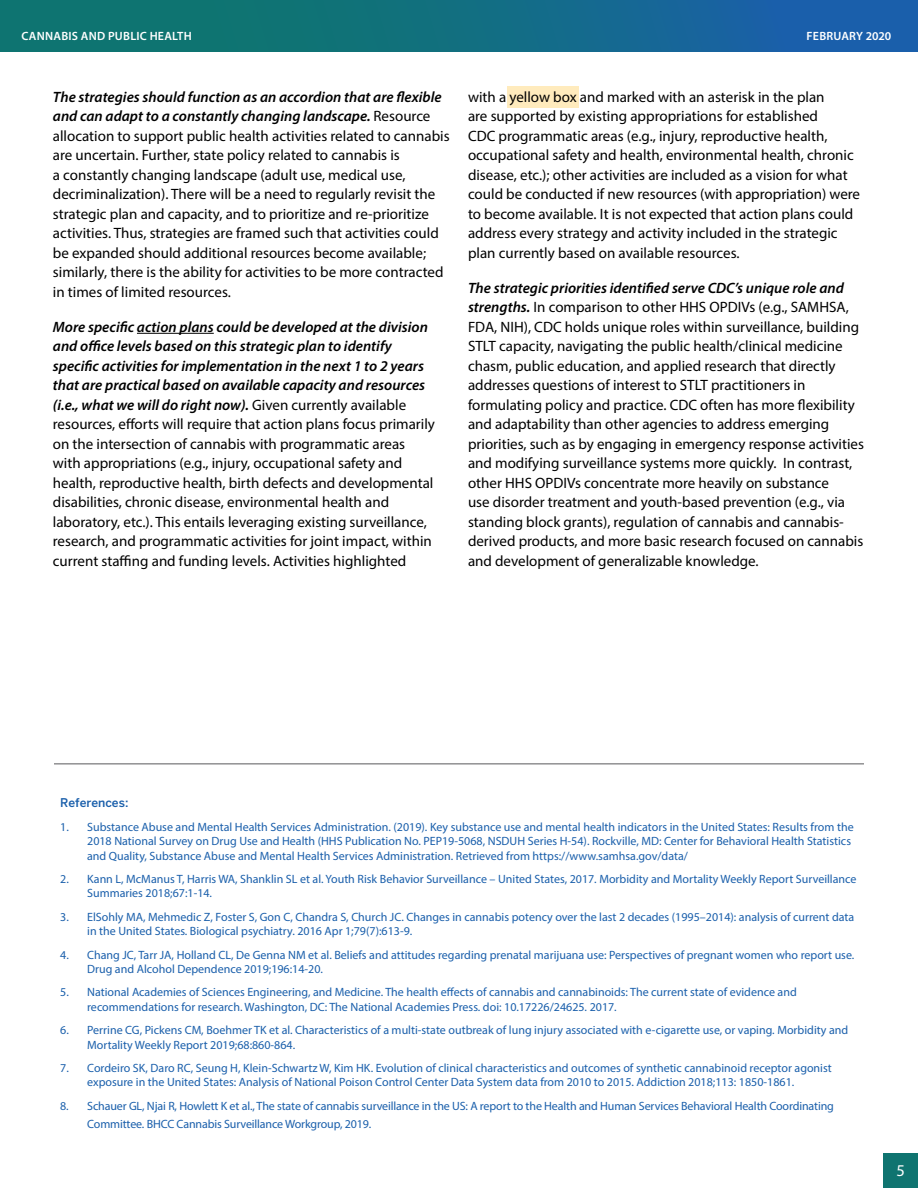
<style>
.page{position:relative;width:918px;height:1188px;background:#fff}
.page>*{position:absolute;margin:0;border:0;box-sizing:border-box;transform-origin:0 0}
.t1{font:16.5px "Myriad Pro";color:#fff}
.t2{font:15px/19.5px "Myriad Pro";color:#000}
.t3{font:12px/14.4px "Myriad Pro";color:#1a5fab}
.t4{font:600 12px "Myriad Pro";letter-spacing:.02em;color:#fff}
.t5{font:500 12px "Benton Sans";color:#1a5fab}
.s1{font-weight:600;font-style:italic}
</style>
<div class="page">
<div style="left:508px;top:86px;width:71px;height:21px;background:#ffebbd"></div>
<div style="left:883px;top:1153px;width:35px;height:35px;background:#0f7470"></div>
<hr style="left:137px;top:333px;width:77px;height:1px;background:#000">
<div style="left:0;top:0;width:918px;height:52px;background:linear-gradient(to right,#0b7963,#1b5fac)"></div>
<hr style="left:54px;top:764px;width:810px;height:1px;background:#58595b">
<p class="t4" style="left:22px;top:28px;width:172px">CANNABIS AND PUBLIC HEALTH</p>
<p class="t4" style="left:807px;top:28px;width:86px">FEBRUARY 2020</p>
<p class="t2" style="left:53px;top:87px;width:398px"><span class="s1">The strategies should function as an accordion that are flexible and can adapt to a constantly changing landscape.</span> Resource allocation to support public health activities related to cannabis are uncertain. Further, state policy related to cannabis is<br>a constantly changing landscape (adult use, medical use, decriminalization). There will be a need to regularly revisit the strategic plan and capacity, and to prioritize and re-prioritize activities. Thus, strategies are framed such that activities could be expanded should additional resources become available; similarly, there is the ability for activities to be more contracted in times of limited resources.</p>
<p class="t2" style="left:53px;top:317px;width:384px"><span class="s1">More specific action plans could be developed at the division and office levels based on this strategic plan to identify specific activities for implementation in the next 1 to 2 years that are practical based on available capacity and resources (i.e., what we will do right now).</span> Given currently available resources, efforts will require that action plans focus primarily on the intersection of cannabis with programmatic areas with appropriations (e.g., injury, occupational safety and health, reproductive health, birth defects and developmental disabilities, chronic disease, environmental health and laboratory, etc.). This entails leveraging existing surveillance, research, and programmatic activities for joint impact, within current staffing and funding levels. Activities highlighted</p>
<p class="t2" style="left:468px;top:87px;width:394px">with a yellow box and marked with an asterisk in the plan<br>are supported by existing appropriations for established<br>CDC programmatic areas (e.g., injury, reproductive health, occupational safety and health, environmental health, chronic disease, etc.); other activities are included as a vision for what could be conducted if new resources (with appropriation) were to become available. It is not expected that action plans could address every strategy and activity included in the strategic plan currently based on available resources.</p>
<p class="t2" style="left:468px;top:278px;width:398px"><span class="s1">The strategic priorities identified serve CDC’s unique role and strengths.</span> In comparison to other HHS OPDIVs (e.g., SAMHSA, FDA, NIH), CDC holds unique roles within surveillance, building STLT capacity, navigating the public health/clinical medicine chasm, public education, and applied research that directly addresses questions of interest to STLT practitioners in formulating policy and practice. CDC often has more flexibility and adaptability than other agencies to address emerging priorities, such as by engaging in emergency response activities and modifying surveillance systems more quickly. In contrast, other HHS OPDIVs concentrate more heavily on substance<br>use disorder treatment and youth-based prevention (e.g., via standing block grants), regulation of cannabis and cannabis&shy;derived products, and more basic research focused on cannabis and development of generalizable knowledge.</p>
<p class="t5" style="left:60px;top:796px;width:70px">References:</p>
<p class="t3" style="left:87px;top:819px;width:768px;text-indent:-27px">1. Substance Abuse and Mental Health Services Administration. (2019). Key substance use and mental health indicators in the United States: Results from the<br>2018 National Survey on Drug Use and Health (HHS Publication No. PEP19-5068, NSDUH Series H-54). Rockville, MD: Center for Behavioral Health Statistics and Quality, Substance Abuse and Mental Health Services Administration. Retrieved from https://www.samhsa.gov/data/</p>
<p class="t3" style="left:87px;top:871px;width:771px;text-indent:-27px">2. Kann L, McManus T, Harris WA, Shanklin SL et al. Youth Risk Behavior Surveillance – United States, 2017. Morbidity and Mortality Weekly Report Surveillance<br>Summaries 2018;67:1-14.</p>
<p class="t3" style="left:87px;top:909px;width:769px;text-indent:-27px">3. ElSohly MA, Mehmedic Z, Foster S, Gon C, Chandra S, Church JC. Changes in cannabis potency over the last 2 decades (1995–2014): analysis of current data in the United States. Biological psychiatry. 2016 Apr 1;79(7):613-9.</p>
<p class="t3" style="left:87px;top:947px;width:769px;text-indent:-27px">4. Chang JC, Tarr JA, Holland CL, De Genna NM et al. Beliefs and attitudes regarding prenatal marijuana use: Perspectives of pregnant women who report use.<br>Drug and Alcohol Dependence 2019;196:14-20.</p>
<p class="t3" style="left:87px;top:985px;width:711px;text-indent:-27px">5. National Academies of Sciences Engineering, and Medicine. The health effects of cannabis and cannabinoids: The current state of evidence and recommendations for research. Washington, DC: The National Academies Press. doi: 10.17226/24625. 2017.</p>
<p class="t3" style="left:87px;top:1023px;width:763px;text-indent:-27px">6. Perrine CG, Pickens CM, Boehmer TK et al. Characteristics of a multi-state outbreak of lung injury associated with e-cigarette use, or vaping. Morbidity and<br>Mortality Weekly Report 2019;68:860-864.</p>
<p class="t3" style="left:87px;top:1060px;width:746px;text-indent:-27px">7. Cordeiro SK, Daro RC, Seung H, Klein-Schwartz W, Kim HK. Evolution of clinical characteristics and outcomes of synthetic cannabinoid receptor agonist exposure in the United States: Analysis of National Poison Control Center Data System data from 2010 to 2015. Addiction 2018;113: 1850-1861.</p>
<p class="t3" style="left:87px;top:1096px;width:748px;line-height:18px;text-indent:-27px">8. Schauer GL, Njai R, Howlett K et al., The state of cannabis surveillance in the US: A report to the Health and Human Services Behavioral Health Coordinating<br>Committee. BHCC Cannabis Surveillance Workgroup, 2019.</p>
<p class="t1" style="left:896px;top:1160px;width:10px">5</p>
</div>
